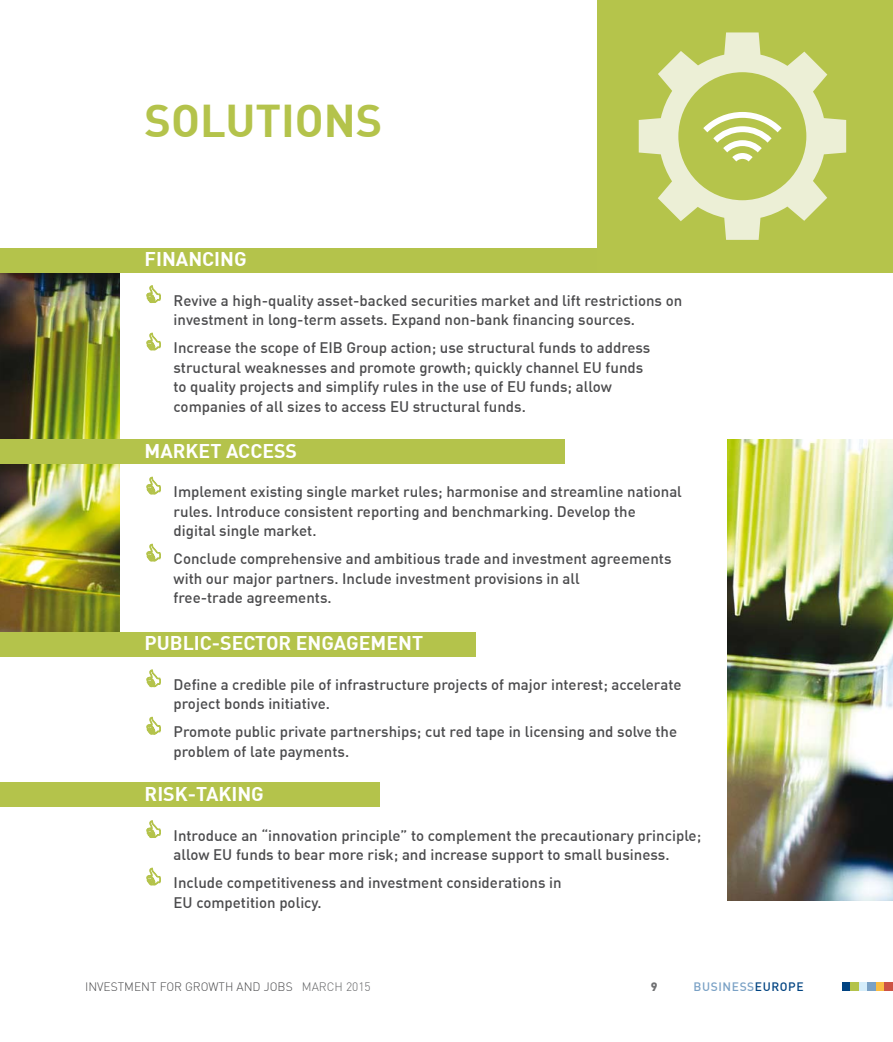
<style>
.page{position:relative;width:893px;height:1042px;background:#fff}
.page>*{position:absolute;margin:0;border:0;box-sizing:border-box;transform-origin:0 0}
.t1{font:700 45px "DIN";color:#b4c34b}
.t2{font:700 19.5px "DIN";color:#fff}
.t3{font:500 19.5px "DIN";color:#fff}
.t4{font:500 15px/19.5px "DIN";color:#4b4b4d}
.t5{font:300 12px "DIN";color:#4b4b4d}
.t6{font:500 12px "DIN";letter-spacing:.05em;color:#7aa1c5}
.t7{font:900 12px "DIN";color:#707173}
.s1{color:#646567}
.s2{color:#004381}
</style>
<div class="page">
<img style="left:0;top:272px;width:119px;height:360px">
<img style="left:727px;top:439px;width:166px;height:461px">
<div style="left:0;top:248px;width:607px;height:24px;background:#b4c34b"></div>
<div style="left:0;top:439px;width:565px;height:24px;background:#b4c34b"></div>
<div style="left:597px;top:0;width:296px;height:272px;background:#b5c44b"></div>
<svg style="left:639px;top:32px;width:207px;height:208px"></svg>
<svg style="left:697px;top:109px;width:91px;height:59px"></svg>
<div style="left:0;top:632px;width:475px;height:24px;background:#b4c34b"></div>
<div style="left:0;top:783px;width:380px;height:24px;background:#b4c34b"></div>
<div style="left:842px;top:982px;width:8px;height:9px;background:#004381"></div>
<div style="left:850px;top:982px;width:9px;height:9px;background:#b4c34b"></div>
<div style="left:859px;top:982px;width:8px;height:9px;background:#d5edfa"></div>
<div style="left:867px;top:982px;width:9px;height:9px;background:#7aa1c5"></div>
<div style="left:876px;top:982px;width:8px;height:9px;background:#fabd43"></div>
<div style="left:884px;top:982px;width:9px;height:9px;background:#cd5244"></div>
<svg style="left:147px;top:285px;width:14px;height:18px"></svg>
<svg style="left:147px;top:333px;width:14px;height:17px"></svg>
<svg style="left:147px;top:477px;width:14px;height:17px"></svg>
<svg style="left:147px;top:544px;width:14px;height:17px"></svg>
<svg style="left:147px;top:669px;width:14px;height:18px"></svg>
<svg style="left:147px;top:717px;width:14px;height:17px"></svg>
<svg style="left:147px;top:820px;width:14px;height:18px"></svg>
<svg style="left:147px;top:868px;width:14px;height:17px"></svg>
<h1 class="t1" style="left:145px;top:91px;width:54px">SOLUTIONS</h1>
<h2 class="t2" style="left:145px;top:246px;width:13px">FINANCING</h2>
<h2 class="t3" style="left:145px;top:249px;width:104px">FINANCING</h2>
<p class="t4" style="left:174px;top:290px;width:510px">Revive a high-quality asset-backed securities market and lift restrictions on investment in long-term assets. Expand non-bank financing sources.</p>
<p class="t4" style="left:174px;top:337px;width:478px">Increase the scope of EIB Group action; use structural funds to address structural weaknesses and promote growth; quickly channel EU funds to quality projects and simplify rules in the use of EU funds; allow companies of all sizes to access EU structural funds.</p>
<h2 class="t2" style="left:145px;top:438px;width:154px">MARKET ACCESS</h2>
<p class="t4" style="left:174px;top:481px;width:510px">Implement existing single market rules; harmonise and streamline national rules. Introduce consistent reporting and benchmarking. Develop the<br>digital single market.</p>
<p class="t4" style="left:174px;top:548px;width:499px">Conclude comprehensive and ambitious trade and investment agreements with our major partners. Include investment provisions in all<br>free-trade agreements.</p>
<h2 class="t2" style="left:145px;top:630px;width:280px">PUBLIC-SECTOR ENGAGEMENT</h2>
<p class="t4" style="left:174px;top:674px;width:509px">Define a credible pile of infrastructure projects of major interest; accelerate project bonds initiative.</p>
<p class="t4" style="left:174px;top:722px;width:505px">Promote public private partnerships; cut red tape in licensing and solve the problem of late payments.</p>
<h2 class="t2" style="left:145px;top:781px;width:121px">RISK-TAKING</h2>
<p class="t4" style="left:174px;top:825px;width:529px">Introduce an “innovation principle” to complement the precautionary principle; allow EU funds to bear more risk; and increase support to small business.</p>
<p class="t4" style="left:174px;top:872px;width:390px">Include competitiveness and investment considerations in<br>EU competition policy.</p>
<p class="t5" style="left:85px;top:979px;width:287px">INVESTMENT FOR GROWTH AND JOBS <span class="s1">MARCH 2015</span></p>
<p class="t7" style="left:651px;top:978px;width:8px">9</p>
<p class="t6" style="left:693px;top:979px;width:112px">BUSINESS<span class="s2">EUROPE</span></p>
</div>
